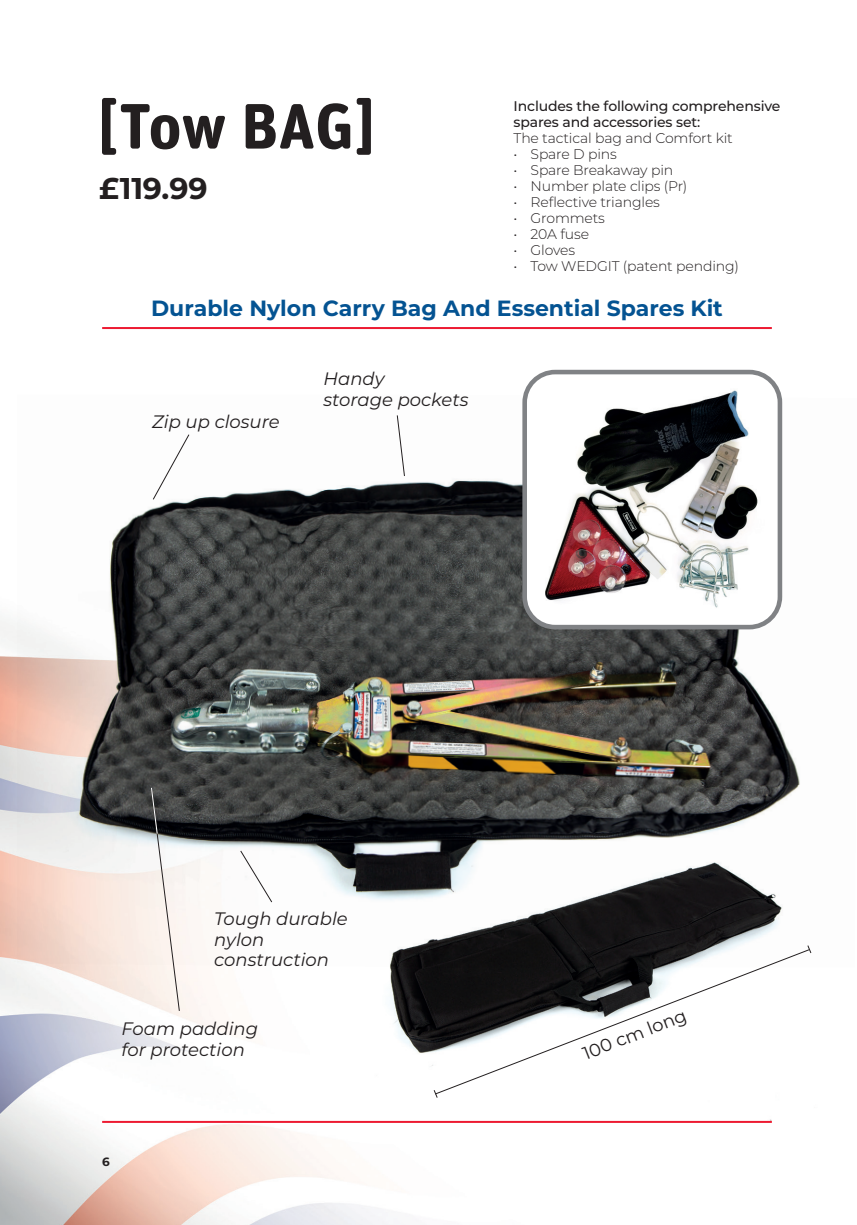
<style>
.page{position:relative;width:857px;height:1225px;background:#fff}
.page>*{position:absolute;margin:0;border:0;box-sizing:border-box;transform-origin:0 0}
.t1{font:700 64px "Unit Rounded Pro";letter-spacing:-.005em;color:#231f20}
.text{font:700 30px "Montserrat";color:#231f20}
.t2{font:700 22px "Montserrat";color:#045392}
.t3{font:italic 18px/20.6px "Montserrat";color:#231f20}
.t4{font:18px "Montserrat";color:#231f20}
.text-2{font:300 14px "Montserrat";letter-spacing:-.01em;color:#231f20}
.text-3{font:500 14px/16px "Montserrat";letter-spacing:-.01em;color:#231f20}
.t5{font:700 12px "Montserrat";color:#231f20}
</style>
<div class="page">
<img style="left:0;top:620px;width:772px;height:605px">
<img style="left:17px;top:395px;width:783px;height:572px">
<img style="left:332px;top:785px;width:480px;height:336px">
<svg style="left:152px;top:433px;width:38px;height:68px"></svg>
<svg style="left:239px;top:849px;width:34px;height:54px"></svg>
<svg style="left:396px;top:414px;width:9px;height:63px"></svg>
<svg style="left:433px;top:948px;width:376px;height:147px"></svg>
<svg style="left:432px;top:1089px;width:6px;height:10px"></svg>
<svg style="left:806px;top:944px;width:5px;height:10px"></svg>
<hr style="left:102px;top:1121px;width:669px;height:2px;background:#ed1a31">
<hr style="left:102px;top:327px;width:669px;height:2px;background:#ed1a31">
<svg style="left:150px;top:786px;width:30px;height:226px"></svg>
<img style="left:524px;top:373px;width:255px;height:254px">
<div style="left:522px;top:370px;width:259px;height:259px;border:5px solid #808285;border-radius:31px"></div>
<p class="t1" style="left:98px;top:80px;width:278px">[Tow BAG]</p>
<p class="text-3" style="left:513px;top:98px;width:268px">Includes the following comprehensive spares and accessories set:</p>
<p class="text-2" style="left:513px;top:129px;width:220px">The tactical bag and Comfort kit</p>
<p class="text-2" style="left:513px;top:145px;width:105px">• Spare D pins</p>
<p class="text-2" style="left:513px;top:161px;width:161px">• Spare Breakaway pin</p>
<p class="text-2" style="left:513px;top:177px;width:175px">• Number plate clips (Pr)</p>
<p class="text-2" style="left:513px;top:193px;width:148px">• Reflective triangles</p>
<p class="text-2" style="left:513px;top:209px;width:93px">• Grommets</p>
<p class="text-2" style="left:513px;top:225px;width:77px">• 20A fuse</p>
<p class="text-2" style="left:513px;top:241px;width:63px">• Gloves</p>
<p class="text-2" style="left:513px;top:257px;width:227px">• Tow WEDGIT (patent pending)</p>
<p class="t2" style="left:151px;top:293px;width:573px">Durable Nylon Carry Bag And Essential Spares Kit</p>
<p class="text" style="left:99px;top:167px;width:110px">£119.99</p>
<p class="t3" style="left:152px;top:411px;width:129px">Zip up closure</p>
<p class="t3" style="left:323px;top:368px;width:63px">Handy</p>
<p class="t3" style="left:323px;top:388px;width:146px">storage pockets</p>
<p class="t3" style="left:214px;top:907px;width:135px">Tough durable nylon construction</p>
<p class="t3" style="left:121px;top:1017px;width:138px">Foam padding</p>
<p class="t3" style="left:121px;top:1038px;width:125px">for protection</p>
<p class="t5" style="left:102px;top:1152px;width:9px">6</p>
<p class="t4" style="left:578px;top:1042px;width:111px;rotate:-21deg">100 cm long</p>
</div>
